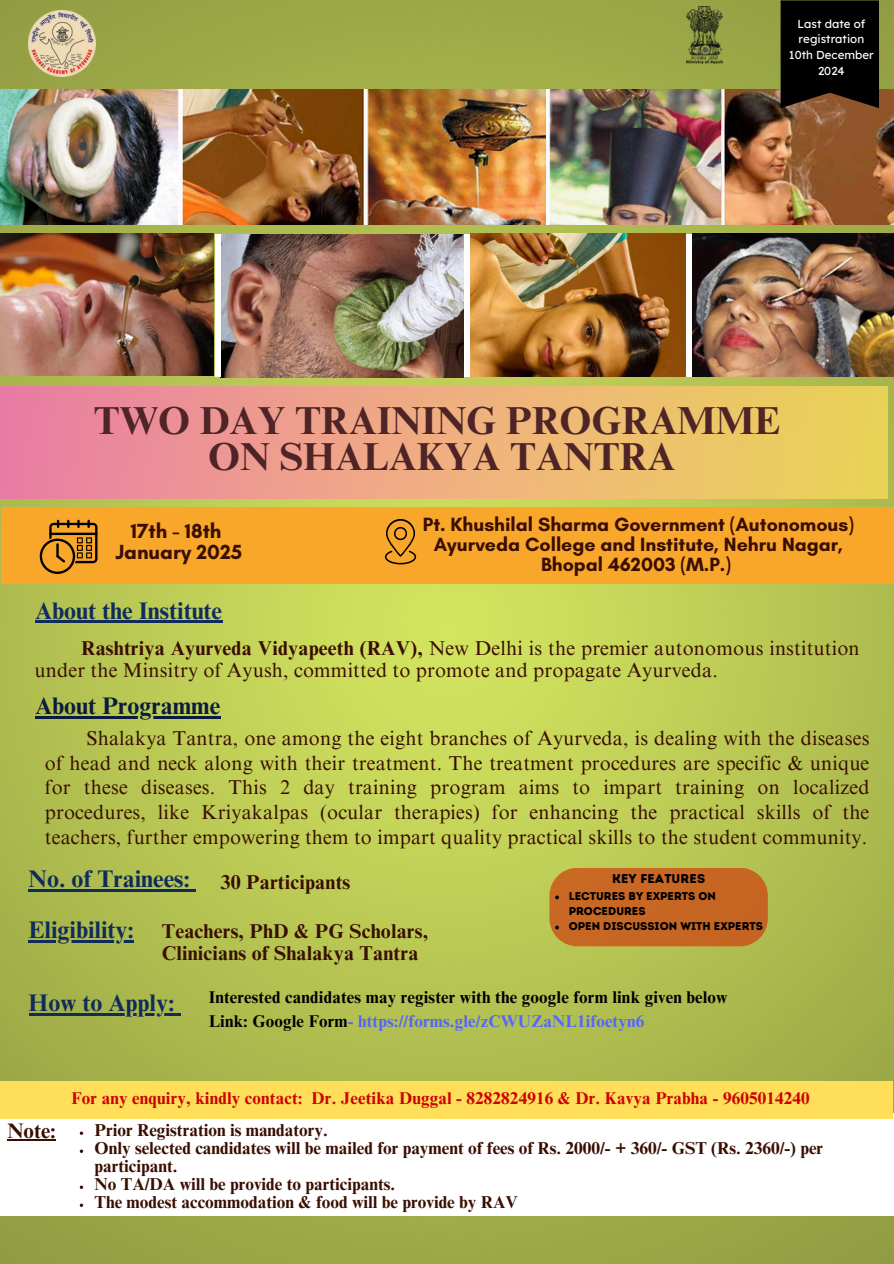
<style>
.page{position:relative;width:894px;height:1264px;background:#fff}
.page>*{position:absolute;margin:0;border:0;box-sizing:border-box;transform-origin:0 0}
.t1{font:700 39px/36px "Times NRMT Pro";letter-spacing:-.005em;color:#4e2427;text-align:center}
.t2{font:700 24px "Times NRMT Pro";color:#102c5b}
.t3{font:700 24px "Times NRMT Pro";color:#0b1b3d}
.t4{font:700 21px "Times NRMT Pro";color:#3a0e00}
.t5{font:700 20.85px/21.3px "Glacial Indifference";color:#3a0e00;text-align:center}
.t6{font:19.95px/24.8px "Times NRMT Pro";letter-spacing:.01em;color:#3a0e00}
.t7{font:700 19.95px/22.5px "Times NRMT Pro";letter-spacing:.01em;color:#3a0e00}
.t8{font:700 19.5px/20.2px "Glacial Indifference";color:#3a0e00;text-align:center}
.t9{font:700 17.25px/18px "Times NRMT Pro";color:#3a0e00}
.t10{font:700 16.95px/23.7px "Times NRMT Pro";letter-spacing:.01em;color:#000}
.t11{font:700 16.95px "Times NRMT Pro";letter-spacing:.01em;color:#cd0000}
.t12{font:12.75px "Intro Rust Base";letter-spacing:.01em;color:#000}
.t13{font:11.55px/15.8px "Lexend Deca";color:#fff;text-align:center}
.t14{font:11.25px/15px "Intro Rust Base";color:#000}
.s1{font-weight:700}
.s2{color:#5465ff}
</style>
<div class="page">
<img style="left:0;top:0;width:893px;height:1263px">
<img style="left:29px;top:10px;width:66px;height:67px">
<img style="left:686px;top:7px;width:36px;height:56px">
<div style="left:0;top:1113px;width:893px;height:102px;background:#fff"></div>
<img style="left:0;top:89px;width:893px;height:135px">
<img style="left:220px;top:234px;width:243px;height:143px">
<img style="left:470px;top:234px;width:215px;height:143px">
<img style="left:692px;top:233px;width:201px;height:143px">
<img style="left:0;top:234px;width:214px;height:142px">
<div style="left:0;top:1081px;width:892px;height:37px;background:#ffde59"></div>
<div style="left:215px;top:234px;width:5px;height:143px;background:#fff"></div>
<div style="left:464px;top:234px;width:6px;height:143px;background:#fff"></div>
<div style="left:686px;top:234px;width:5px;height:143px;background:#fff"></div>
<svg style="left:780px;top:0;width:98px;height:108px;background:#0c0905"></svg>
<hr style="left:35px;top:716px;width:185px;height:3px;background:#0b1b3d">
<hr style="left:35px;top:621px;width:187px;height:2px;background:#102c5b">
<hr style="left:29px;top:1013px;width:145px;height:2px;background:#102c5b">
<svg style="left:174px;top:1013px;width:6px;height:2px"></svg>
<hr style="left:7px;top:1138px;width:49px;height:2px;background:#3a0e00">
<hr style="left:29px;top:889px;width:161px;height:2px;background:#102c5b">
<svg style="left:190px;top:889px;width:6px;height:2px"></svg>
<hr style="left:29px;top:940px;width:105px;height:2px;background:#102c5b">
<div style="left:1px;top:507px;width:892px;height:76px;background:#f9a72b"></div>
<svg style="left:40px;top:520px;width:57px;height:54px"></svg>
<svg style="left:385px;top:519px;width:31px;height:45px"></svg>
<div style="left:0;top:386px;width:887px;height:112px;background:linear-gradient(to right,#ec7fa6,#edd858)"></div>
<div style="left:549px;top:867px;width:218px;height:79px;background:#c76723"></div>
<h2 class="t13" style="left:788px;top:15px;width:86px">Last date of registration<br>10th December</h2>
<h3 class="t13" style="left:817px;top:62px;width:28px">2024</h3>
<p class="t1" style="left:94px;top:407px;width:687px">TWO DAY TRAINING PROGRAMME<br>ON SHALAKYA TANTRA</p>
<h5 class="t5" style="left:115px;top:520px;width:128px">17th - 18th<br>January 2025</h5>
<h2 class="t8" style="left:423px;top:514px;width:432px">Pt. Khushilal Sharma Government (Autonomous)<br>Ayurveda College and Institute, Nehru Nagar,<br>Bhopal 462003 (M.P.)</h2>
<p class="t2" style="left:35px;top:601px;width:188px">About the Institute</p>
<h1 class="t6" style="left:35px;top:639px;width:826px;line-height:22.5px;text-indent:46px"><span class="s1">Rashtriya Ayurveda Vidyapeeth (RAV),</span> New Delhi is the premier autonomous institution under the Minsitry of Ayush, committed to promote and propagate Ayurveda.</h1>
<p class="t3" style="left:35px;top:697px;width:186px">About Programme</p>
<h3 class="t6" style="left:45px;top:728px;width:825px;text-align:justify;text-indent:42px">Shalakya Tantra, one among the eight branches of Ayurveda, is dealing with the diseases of head and neck along with their treatment. The treatment procedures are specific &amp; unique for these diseases. This 2 day training program aims to impart training on localized procedures, like Kriyakalpas (ocular therapies) for enhancing the practical skills of the teachers, further empowering them to impart quality practical skills to the student community.</h3>
<h2 class="t2" style="left:29px;top:869px;width:163px">No. of Trainees:</h2>
<p class="t7" style="left:220px;top:873px;width:131px">30 Participants</p>
<p class="t2" style="left:29px;top:920px;width:107px">Eligibility:</p>
<h3 class="t7" style="left:162px;top:922px;width:268px">Teachers, PhD &amp; PG Scholars,<br>Clinicians of Shalakya Tantra</h3>
<h3 class="t12" style="left:612px;top:871px;width:94px">KEY FEATURES</h3>
<p class="t14" style="left:568px;top:888px;width:149px">LECTURES BY EXPERTS ON<br>PROCEDURES</p>
<p class="t14" style="left:568px;top:918px;width:196px">OPEN DISCUSSION WITH EXPERTS</p>
<p class="t2" style="left:29px;top:993px;width:147px">How to Apply:</p>
<h4 class="t10" style="left:209px;top:987px;width:520px">Interested candidates may register with the google form link given below<br>Link: Google Form<span class="s2">- https://forms.gle/zCWUZaNL1ifoetyn6</span></h4>
<h2 class="t4" style="left:7px;top:1122px;width:50px">Note:</h2>
<p class="t11" style="left:71px;top:1091px;width:739px">For any enquiry, kindly contact: Dr. Jeetika Duggal - 8282824916 &amp; Dr. Kavya Prabha - 9605014240</p>
<p class="t9" style="left:94px;top:1123px;width:235px">Prior Registration is mandatory.</p>
<h3 class="t9" style="left:94px;top:1141px;width:730px">Only selected candidates will be mailed for payment of fees of Rs. 2000/- + 360/- GST (Rs. 2360/-) per participant.</h3>
<h2 class="t9" style="left:94px;top:1177px;width:302px">No TA/DA will be provide to participants.</h2>
<h4 class="t9" style="left:94px;top:1195px;width:425px">The modest accommodation &amp; food will be provide by RAV</h4>
</div>
